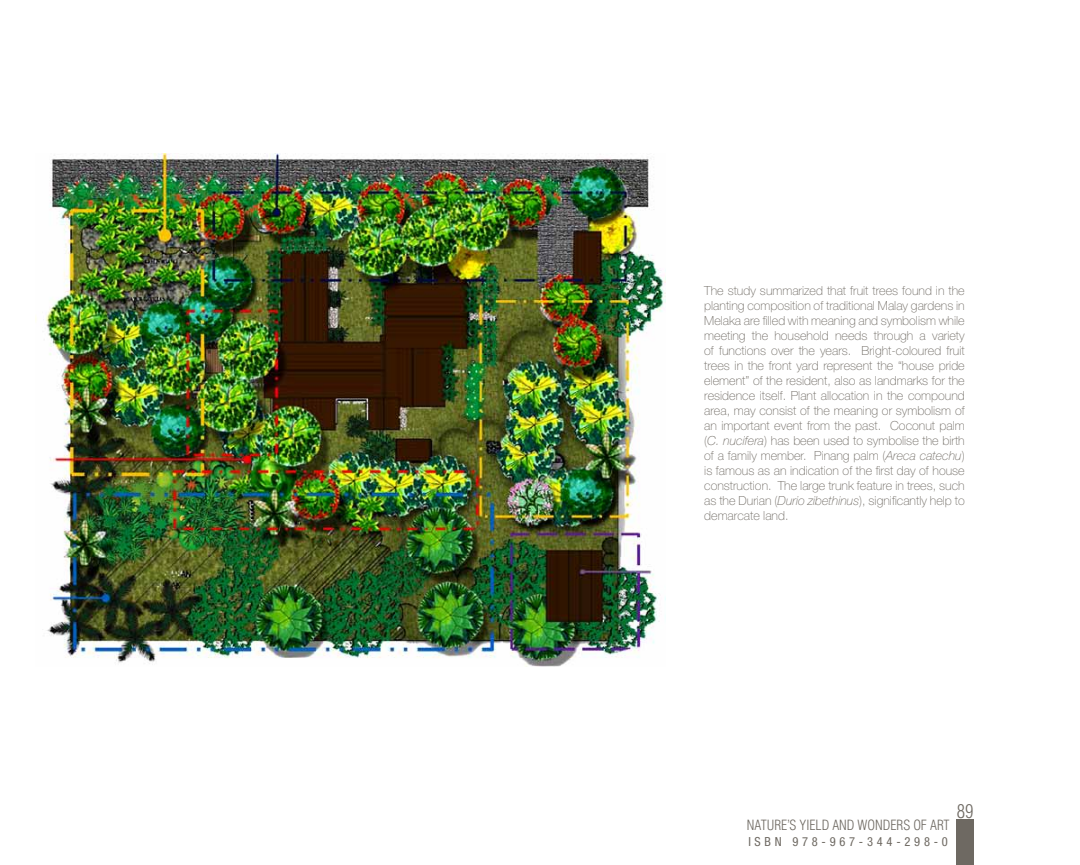
<style>
.page{position:relative;width:1080px;height:865px;background:#fff}
.page>*{position:absolute;margin:0;border:0;box-sizing:border-box;transform-origin:0 0}
.t1{font:300 condensed 18.75px "Helvetica";color:#6e6962}
.t2{font:300 condensed 13.75px "Helvetica";color:#6e6962}
.t3{font:100 12.5px/15px "Helvetica Neue";color:#6e6962;text-align:justify}
.t4{font:condensed 12.5px "Helvetica Neue";letter-spacing:.3em;color:#6e6962}
.s1{font-style:italic}
</style>
<div class="page">
<div style="left:956px;top:818px;width:18px;height:46px;background:#6e6962"></div>
<img style="left:35px;top:153px;width:631px;height:513px">
<p class="t3" style="left:704px;top:283px;width:262px">The study summarized that fruit trees found in the planting composition of traditional Malay gardens in Melaka are filled with meaning and symbolism while meeting the household needs through a variety of functions over the years. Bright-coloured fruit trees in the front yard represent the “house pride element” of the resident, also as landmarks for the residence itself. Plant allocation in the compound area, may consist of the meaning or symbolism of an important event from the past. Coconut palm (<span class="s1">C. nucifera</span>) has been used to symbolise the birth of a family member. Pinang palm (<span class="s1">Areca catechu</span>) is famous as an indication of the first day of house construction. The large trunk feature in trees, such as the Durian (<span class="s1">Durio zibethinus</span>), significantly help to demarcate land.</p>
<h1 class="t1" style="left:957px;top:799px;width:18px">89</h1>
<p class="t2" style="left:747px;top:816px;width:204px">NATURE’S YIELD AND WONDERS OF ART</p>
<p class="t4" style="left:748px;top:833px;width:201px">ISBN 978-967-344-298-0</p>
</div>
